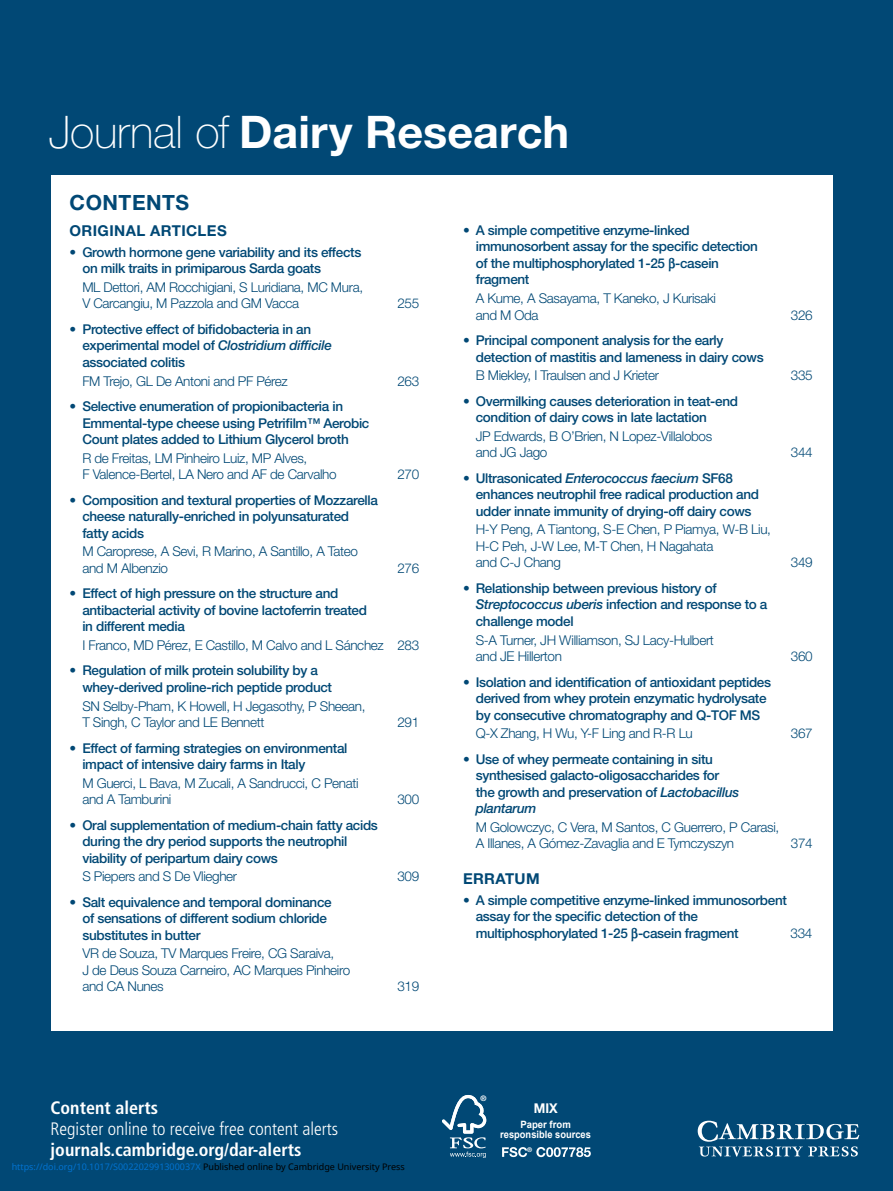
<style>
.page{position:relative;width:893px;height:1191px;background:#fff}
.page>*{position:absolute;margin:0;border:0;box-sizing:border-box;transform-origin:0 0}
.t1{font:700 45px "Helvetica Neue";color:#fff}
.t2{font:700 21px "Helvetica Neue";letter-spacing:.025em;color:#014875}
.t3{font:700 condensed 18px "Frutiger";color:#fff}
.t4{font:300 condensed 18px "Frutiger";color:#fff}
.t5{font:700 15px "Helvetica Neue";letter-spacing:.025em;color:#014875}
.t6{font:500 13.5px/16.5px "Helvetica Neue";letter-spacing:-.025em;color:#014875}
.t7{font:300 13.5px/16.5px "Helvetica Neue";letter-spacing:-.025em;color:#014875}
.t8{font:700 13.5px "Helvetica Neue";color:#fff;scale:.95 1}
.t9{font:700 10.2px "Arial";color:#fff;scale:.91 1}
.t10{font:700 10.05px "Arial";color:#fff;scale:.95 1}
.t11{font:9px "Noto Sans";color:#0172cf}
.t12{font:700 7.65px "Helvetica Neue";color:#fff}
.t13{font:700 6.45px "Helvetica Neue";color:#fff}
.s1{font-weight:100}
.s2{font-style:italic}
.s3{color:#000}
</style>
<div class="page">
<div style="left:0;top:0;width:892px;height:1191px;background:#014875"></div>
<svg style="left:697px;top:1121px;width:162px;height:36px"></svg>
<svg style="left:442px;top:1095px;width:44px;height:63px"></svg>
<svg style="left:502px;top:1147px;width:25px;height:10px"></svg>
<svg style="left:536px;top:1147px;width:55px;height:10px"></svg>
<div style="left:51px;top:175px;width:781px;height:855px;background:#fff"></div>
<h1 class="t1" style="left:49px;top:116px;width:522px"><span class="s1">Journal of</span> Dairy Research</h1>
<h2 class="t2" style="left:70px;top:195px;width:121px">CONTENTS</h2>
<p class="t5" style="left:70px;top:225px;width:159px">ORIGINAL ARTICLES</p>
<p class="t6" style="left:82px;top:245px;width:280px;text-indent:-13px">• Growth hormone gene variability and its effects on milk traits in primiparous Sarda goats</p>
<p class="t7" style="left:82px;top:280px;width:282px">ML Dettori, AM Rocchigiani, S Luridiana, MC Mura,<br>V Carcangiu, M Pazzola and GM Vacca</p>
<p class="t7" style="left:397px;top:297px;width:23px">255</p>
<p class="t6" style="left:82px;top:322px;width:251px;text-indent:-13px">• Protective effect of bifidobacteria in an experimental model of <span class="s2">Clostridium difficile </span>associated colitis</p>
<p class="t7" style="left:82px;top:374px;width:207px">FM Trejo, GL De Antoni and PF Pérez</p>
<p class="t7" style="left:397px;top:374px;width:23px">263</p>
<p class="t6" style="left:82px;top:399px;width:288px;text-indent:-13px">• Selective enumeration of propionibacteria in<br>Emmental-type cheese using Petrifilm™ Aerobic<br>Count plates added to Lithium Glycerol broth</p>
<p class="t7" style="left:82px;top:451px;width:256px">R de Freitas, LM Pinheiro Luiz, MP Alves,<br>F Valence-Bertel, LA Nero and AF de Carvalho</p>
<p class="t7" style="left:397px;top:467px;width:23px">270</p>
<p class="t6" style="left:82px;top:493px;width:297px;text-indent:-13px">• Composition and textural properties of Mozzarella cheese naturally-enriched in polyunsaturated fatty acids</p>
<p class="t7" style="left:82px;top:545px;width:277px">M Caroprese, A Sevi, R Marino, A Santillo, A Tateo and M Albenzio</p>
<p class="t7" style="left:397px;top:561px;width:23px">276</p>
<p class="t6" style="left:82px;top:587px;width:286px;text-indent:-13px">• Effect of high pressure on the structure and antibacterial activity of bovine lactoferrin treated in different media</p>
<p class="t7" style="left:82px;top:638px;width:338px">I Franco, MD Pérez, E Castillo, M Calvo and L Sánchez 283</p>
<p class="t6" style="left:82px;top:664px;width:251px;text-indent:-13px">• Regulation of milk protein solubility by a whey-derived proline-rich peptide product</p>
<p class="t7" style="left:82px;top:699px;width:285px">SN Selby-Pham, K Howell, H Jegasothy, P Sheean,<br>T Singh, C Taylor and LE Bennett</p>
<p class="t7" style="left:397px;top:715px;width:23px">291</p>
<p class="t6" style="left:82px;top:741px;width:267px;text-indent:-13px">• Effect of farming strategies on environmental impact of intensive dairy farms in Italy</p>
<p class="t7" style="left:82px;top:776px;width:278px">M Guerci, L Bava, M Zucali, A Sandrucci, C Penati and A Tamburini</p>
<p class="t7" style="left:397px;top:792px;width:23px">300</p>
<p class="t6" style="left:82px;top:818px;width:297px;text-indent:-13px">• Oral supplementation of medium-chain fatty acids during the dry period supports the neutrophil viability of peripartum dairy cows</p>
<p class="t7" style="left:82px;top:870px;width:156px">S Piepers and S De Vliegher</p>
<p class="t7" style="left:397px;top:870px;width:23px">309</p>
<p class="t6" style="left:82px;top:895px;width:251px;text-indent:-13px">• Salt equivalence and temporal dominance of sensations of different sodium chloride substitutes in butter</p>
<p class="t7" style="left:82px;top:947px;width:269px">VR de Souza, TV Marques Freire, CG Saraiva,<br>J de Deus Souza Carneiro, AC Marques Pinheiro and CA Nunes</p>
<p class="t7" style="left:397px;top:980px;width:23px">319</p>
<h3 class="t3" style="left:51px;top:1101px;width:109px">Content alerts</h3>
<h3 class="t4" style="left:51px;top:1122px;width:289px">Register online to receive free content alerts</h3>
<h3 class="t3" style="left:51px;top:1143px;width:252px">journals.cambridge.org/dar-alerts</h3>
<p class="t11" style="left:12px;top:1160px;width:395px">https://doi.org/10.1017/S002202991300037X <span class="s3">Published online by Cambridge University Press</span></p>
<p class="t6" style="left:476px;top:223px;width:284px;text-indent:-13px">• A simple competitive enzyme-linked immunosorbent assay for the specific detection of the multiphosphorylated 1-25 -casein fragment</p>
<p class="t7" style="left:476px;top:291px;width:242px">A Kume, A Sasayama, T Kaneko, J Kurisaki and M Oda</p>
<p class="t7" style="left:790px;top:308px;width:23px">326</p>
<p class="t6" style="left:476px;top:333px;width:289px;text-indent:-13px">• Principal component analysis for the early detection of mastitis and lameness in dairy cows</p>
<p class="t7" style="left:476px;top:368px;width:185px">B Miekley, I Traulsen and J Krieter</p>
<p class="t7" style="left:790px;top:368px;width:23px">335</p>
<p class="t6" style="left:476px;top:394px;width:264px;text-indent:-13px">• Overmilking causes deterioration in teat-end condition of dairy cows in late lactation</p>
<p class="t7" style="left:476px;top:429px;width:238px">JP Edwards, B O’Brien, N Lopez-Villalobos and JG Jago</p>
<p class="t7" style="left:790px;top:445px;width:23px">344</p>
<p class="t6" style="left:476px;top:471px;width:285px;text-indent:-13px">• Ultrasonicated <span class="s2">Enterococcus faecium</span> SF68 enhances neutrophil free radical production and udder innate immunity of drying-off dairy cows</p>
<p class="t7" style="left:476px;top:523px;width:297px">H-Y Peng, A Tiantong, S-E Chen, P Piamya, W-B Liu,<br>H-C Peh, J-W Lee, M-T Chen, H Nagahata<br>and C-J Chang</p>
<p class="t6" style="left:476px;top:581px;width:293px;text-indent:-13px">• Relationship between previous history of<br><span class="s2">Streptococcus uberis</span> infection and response to a challenge model</p>
<p class="t7" style="left:476px;top:633px;width:240px">S-A Turner, JH Williamson, SJ Lacy-Hulbert and JE Hillerton</p>
<p class="t7" style="left:790px;top:556px;width:23px">349</p>
<p class="t7" style="left:790px;top:649px;width:23px">360</p>
<p class="t6" style="left:476px;top:675px;width:297px;text-indent:-13px">• Isolation and identification of antioxidant peptides derived from whey protein enzymatic hydrolysate by consecutive chromatography and Q-TOF MS</p>
<p class="t7" style="left:476px;top:726px;width:218px">Q-X Zhang, H Wu, Y-F Ling and R-R Lu</p>
<p class="t7" style="left:790px;top:726px;width:23px">367</p>
<p class="t6" style="left:476px;top:752px;width:265px;text-indent:-13px">• Use of whey permeate containing in situ synthesised galacto-oligosaccharides for the growth and preservation of <span class="s2">Lactobacillus plantarum</span></p>
<p class="t7" style="left:476px;top:820px;width:305px">M Golowczyc, C Vera, M Santos, C Guerrero, P Carasi,<br>A Illanes, A Gómez-Zavaglia and E Tymczyszyn</p>
<p class="t7" style="left:790px;top:836px;width:23px">374</p>
<p class="t5" style="left:463px;top:873px;width:78px">ERRATUM</p>
<p class="t6" style="left:476px;top:893px;width:312px;text-indent:-13px">• A simple competitive enzyme-linked immunosorbent assay for the specific detection of the multiphosphorylated 1-25 -casein fragment</p>
<p class="t7" style="left:790px;top:926px;width:23px">334</p>
<p class="t12" style="left:480px;top:1096px;width:8px">®</p>
<p class="t8" style="left:533px;top:1103px;width:27px">MIX</p>
<p class="t10" style="left:520px;top:1119px;width:54px">Paper from</p>
<p class="t9" style="left:500px;top:1129px;width:101px">responsible sources</p>
<p class="t13" style="left:527px;top:1147px;width:7px">®</p>
</div>
